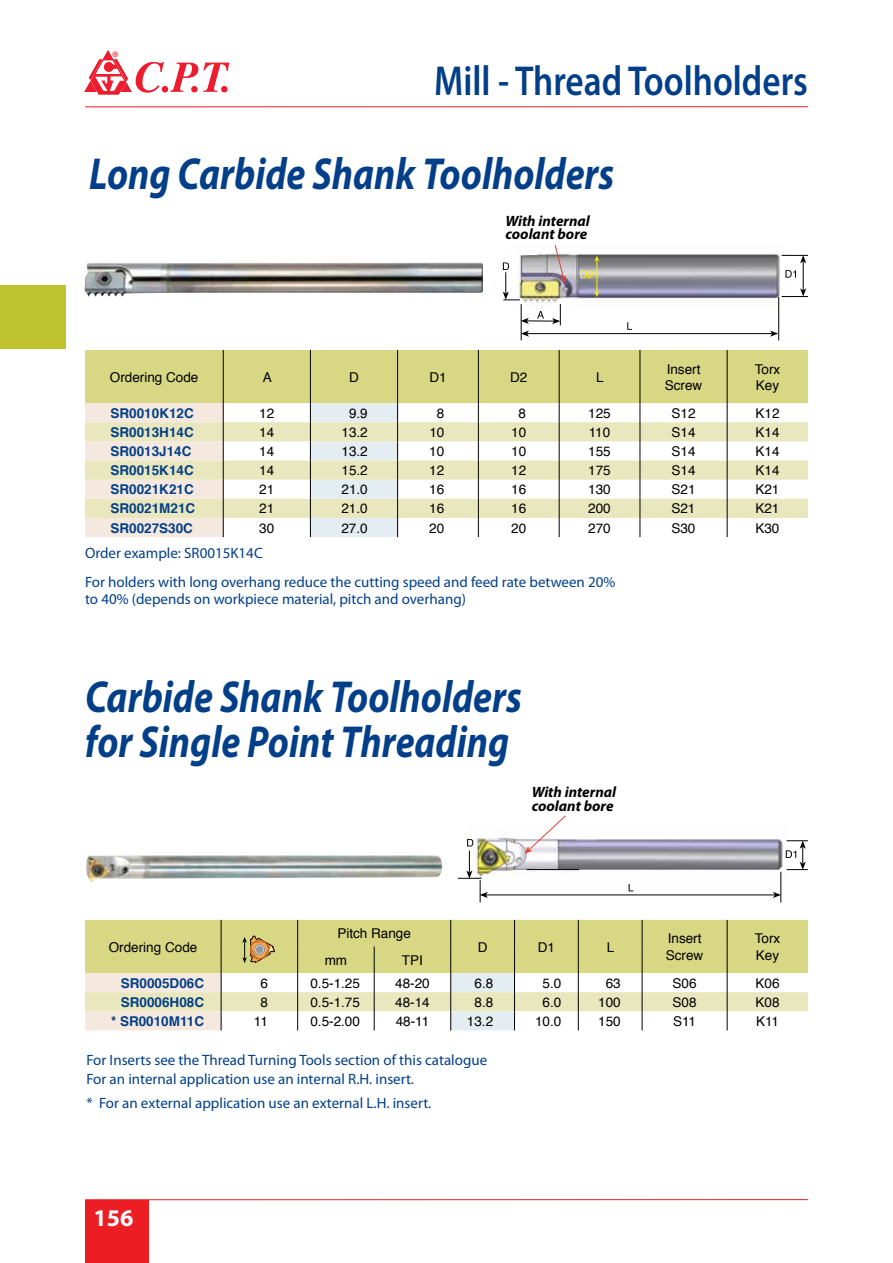
<style>
.page{position:relative;width:893px;height:1263px;background:#fff}
.page>*{position:absolute;margin:0;border:0;box-sizing:border-box;transform-origin:0 0}
.t1{font:italic 700 45px/45px "Myriad Pro";color:#023f88;scale:.84 1}
.t2{font:600 42px "Myriad Pro";color:#023f88;scale:.84 1}
.t3{font:700 24px "Myriad Pro";color:#fff}
.t4{font:15px/19.5px "Myriad Pro";color:#023f88}
.t5{font:italic 700 15px/13.5px "Myriad Pro";color:#000}
.t6{font:13.5px/16.2px "Helvetica";color:#000}
.t7{font:700 13.5px "Helvetica";color:#023f88}
.t8{font:500 10.5px "Win Soft Pro";color:#ed1d24}
</style>
<div class="page">
<div style="left:85px;top:1200px;width:64px;height:63px;background:#ed1d24"></div>
<hr style="left:85px;top:1199px;width:723px;height:1px;background:#ed1d24">
<svg style="left:85px;top:350px;width:723px;height:187px"></svg>
<svg style="left:85px;top:920px;width:723px;height:110px"></svg>
<img style="left:86px;top:855px;width:356px;height:27px">
<img style="left:566px;top:252px;width:219px;height:55px">
<img style="left:85px;top:262px;width:398px;height:35px">
<img style="left:476px;top:833px;width:314px;height:51px">
<svg style="left:524px;top:815px;width:42px;height:39px"></svg>
<svg style="left:786px;top:840px;width:22px;height:30px"></svg>
<hr style="left:527px;top:869px;width:52px;height:1px;background:#000">
<hr style="left:486px;top:895px;width:289px;height:1px;background:#000">
<svg style="left:458px;top:839px;width:30px;height:63px"></svg>
<svg style="left:773px;top:892px;width:8px;height:6px"></svg>
<hr style="left:781px;top:872px;width:1px;height:30px;background:#000">
<svg style="left:627px;top:322px;width:5px;height:8px"></svg>
<hr style="left:521px;top:304px;width:1px;height:36px;background:#000">
<hr style="left:527px;top:333px;width:245px;height:1px;background:#000">
<svg style="left:521px;top:331px;width:8px;height:6px"></svg>
<svg style="left:770px;top:331px;width:8px;height:6px"></svg>
<hr style="left:778px;top:297px;width:1px;height:43px;background:#000">
<svg style="left:782px;top:255px;width:26px;height:42px"></svg>
<img style="left:503px;top:245px;width:63px;height:80px">
<svg style="left:581px;top:271px;width:12px;height:7px"></svg>
<hr style="left:597px;top:260px;width:1px;height:33px;background:#fff200">
<svg style="left:595px;top:255px;width:4px;height:6px"></svg>
<svg style="left:595px;top:291px;width:4px;height:6px"></svg>
<hr style="left:85px;top:106px;width:723px;height:1px;background:#ed1d24">
<div style="left:0;top:285px;width:66px;height:64px;background:#c0c330"></div>
<svg style="left:85px;top:51px;width:144px;height:43px"></svg>
<p class="t8" style="left:112px;top:47px;width:8px">®</p>
<h2 class="t2" style="left:434px;top:54px;width:447px">Mill - Thread Toolholders</h2>
<h1 class="t1" style="left:89px;top:150px;width:627px">Long Carbide Shank Toolholders</h1>
<p class="t5" style="left:505px;top:213px;width:86px">With internal coolant bore</p>
<p class="t6" style="left:110px;top:369px;width:90px">Ordering Code</p>
<p class="t6" style="left:263px;top:369px;width:11px">A</p>
<p class="t6" style="left:349px;top:369px;width:11px">D</p>
<p class="t6" style="left:429px;top:369px;width:19px">D1</p>
<p class="t6" style="left:510px;top:369px;width:19px">D2</p>
<p class="t6" style="left:596px;top:369px;width:9px">L</p>
<p class="t6" style="left:665px;top:361px;width:39px">Insert<br>Screw</p>
<p class="t6" style="left:755px;top:361px;width:27px">Torx<br>Key</p>
<p class="t7" style="left:111px;top:402px;width:85px">SR0010K12C</p>
<p class="t6" style="left:259px;top:405px;width:17px">12</p>
<p class="t6" style="left:349px;top:405px;width:20px">9.9</p>
<p class="t6" style="left:437px;top:405px;width:9px">8</p>
<p class="t6" style="left:518px;top:405px;width:9px">8</p>
<p class="t6" style="left:588px;top:405px;width:24px">125</p>
<p class="t6" style="left:671px;top:405px;width:26px">S12</p>
<p class="t6" style="left:755px;top:405px;width:26px">K12</p>
<p class="t7" style="left:111px;top:421px;width:85px">SR0013H14C</p>
<p class="t6" style="left:259px;top:424px;width:17px">14</p>
<p class="t6" style="left:342px;top:424px;width:28px">13.2</p>
<p class="t6" style="left:429px;top:424px;width:17px">10</p>
<p class="t6" style="left:511px;top:424px;width:17px">10</p>
<p class="t6" style="left:589px;top:424px;width:23px">110</p>
<p class="t6" style="left:671px;top:424px;width:26px">S14</p>
<p class="t6" style="left:755px;top:424px;width:26px">K14</p>
<p class="t7" style="left:111px;top:440px;width:83px">SR0013J14C</p>
<p class="t6" style="left:259px;top:444px;width:17px">14</p>
<p class="t6" style="left:341px;top:444px;width:28px">13.2</p>
<p class="t6" style="left:429px;top:444px;width:17px">10</p>
<p class="t6" style="left:511px;top:444px;width:17px">10</p>
<p class="t6" style="left:588px;top:444px;width:24px">155</p>
<p class="t6" style="left:671px;top:444px;width:26px">S14</p>
<p class="t6" style="left:755px;top:444px;width:26px">K14</p>
<p class="t7" style="left:111px;top:459px;width:85px">SR0015K14C</p>
<p class="t6" style="left:259px;top:463px;width:17px">14</p>
<p class="t6" style="left:341px;top:463px;width:28px">15.2</p>
<p class="t6" style="left:429px;top:463px;width:17px">12</p>
<p class="t6" style="left:511px;top:463px;width:17px">12</p>
<p class="t6" style="left:588px;top:463px;width:24px">175</p>
<p class="t6" style="left:671px;top:463px;width:26px">S14</p>
<p class="t6" style="left:755px;top:463px;width:26px">K14</p>
<p class="t7" style="left:110px;top:479px;width:85px">SR0021K21C</p>
<p class="t6" style="left:259px;top:482px;width:17px">21</p>
<p class="t6" style="left:341px;top:482px;width:28px">21.0</p>
<p class="t6" style="left:429px;top:482px;width:17px">16</p>
<p class="t6" style="left:511px;top:482px;width:17px">16</p>
<p class="t6" style="left:588px;top:482px;width:24px">130</p>
<p class="t6" style="left:671px;top:482px;width:26px">S21</p>
<p class="t6" style="left:755px;top:482px;width:26px">K21</p>
<p class="t7" style="left:110px;top:498px;width:86px">SR0021M21C</p>
<p class="t6" style="left:259px;top:501px;width:17px">21</p>
<p class="t6" style="left:341px;top:501px;width:28px">21.0</p>
<p class="t6" style="left:429px;top:501px;width:17px">16</p>
<p class="t6" style="left:511px;top:501px;width:17px">16</p>
<p class="t6" style="left:588px;top:501px;width:24px">200</p>
<p class="t6" style="left:671px;top:501px;width:26px">S21</p>
<p class="t6" style="left:755px;top:501px;width:26px">K21</p>
<p class="t7" style="left:110px;top:517px;width:84px">SR0027S30C</p>
<p class="t6" style="left:259px;top:520px;width:17px">30</p>
<p class="t6" style="left:341px;top:520px;width:28px">27.0</p>
<p class="t6" style="left:429px;top:520px;width:17px">20</p>
<p class="t6" style="left:511px;top:520px;width:17px">20</p>
<p class="t6" style="left:588px;top:520px;width:24px">270</p>
<p class="t6" style="left:671px;top:520px;width:26px">S30</p>
<p class="t6" style="left:755px;top:520px;width:26px">K30</p>
<p class="t4" style="left:85px;top:543px;width:179px">Order example: SR0015K14C</p>
<p class="t4" style="left:85px;top:574px;width:532px;line-height:16.5px">For holders with long overhang reduce the cutting speed and feed rate between 20% to 40% (depends on workpiece material, pitch and overhang)</p>
<h1 class="t1" style="left:85px;top:673px;width:522px">Carbide Shank Toolholders for Single Point Threading</h1>
<p class="t5" style="left:532px;top:785px;width:86px">With internal coolant bore</p>
<p class="t6" style="left:109px;top:939px;width:90px">Ordering Code</p>
<p class="t6" style="left:337px;top:926px;width:75px">Pitch Range</p>
<p class="t6" style="left:478px;top:939px;width:11px">D</p>
<p class="t6" style="left:538px;top:939px;width:19px">D1</p>
<p class="t6" style="left:607px;top:939px;width:9px">L</p>
<p class="t6" style="left:666px;top:931px;width:39px">Insert<br>Screw</p>
<p class="t6" style="left:755px;top:931px;width:27px">Torx</p>
<p class="t6" style="left:325px;top:952px;width:24px">mm</p>
<p class="t6" style="left:756px;top:947px;width:25px">Key</p>
<p class="t6" style="left:402px;top:952px;width:23px">TPI</p>
<p class="t7" style="left:121px;top:972px;width:85px">SR0005D06C</p>
<p class="t6" style="left:260px;top:975px;width:9px">6</p>
<p class="t6" style="left:310px;top:975px;width:51px">0.5-1.25</p>
<p class="t6" style="left:395px;top:975px;width:36px">48-20</p>
<p class="t6" style="left:474px;top:975px;width:20px">6.8</p>
<p class="t6" style="left:542px;top:975px;width:20px">5.0</p>
<p class="t6" style="left:606px;top:975px;width:17px">63</p>
<p class="t6" style="left:673px;top:975px;width:26px">S06</p>
<p class="t6" style="left:755px;top:975px;width:26px">K06</p>
<p class="t7" style="left:121px;top:991px;width:85px">SR0006H08C</p>
<p class="t6" style="left:260px;top:994px;width:9px">8</p>
<p class="t6" style="left:310px;top:994px;width:51px">0.5-1.75</p>
<p class="t6" style="left:395px;top:994px;width:36px">48-14</p>
<p class="t6" style="left:474px;top:994px;width:20px">8.8</p>
<p class="t6" style="left:542px;top:994px;width:20px">6.0</p>
<p class="t6" style="left:598px;top:994px;width:24px">100</p>
<p class="t6" style="left:673px;top:994px;width:26px">S08</p>
<p class="t6" style="left:755px;top:994px;width:26px">K08</p>
<p class="t7" style="left:111px;top:1010px;width:95px">* SR0010M11C</p>
<p class="t6" style="left:254px;top:1013px;width:16px">11</p>
<p class="t6" style="left:310px;top:1013px;width:51px">0.5-2.00</p>
<p class="t6" style="left:396px;top:1013px;width:35px">48-11</p>
<p class="t6" style="left:467px;top:1013px;width:28px">13.2</p>
<p class="t6" style="left:535px;top:1013px;width:28px">10.0</p>
<p class="t6" style="left:598px;top:1013px;width:24px">150</p>
<p class="t6" style="left:673px;top:1013px;width:25px">S11</p>
<p class="t6" style="left:756px;top:1013px;width:25px">K11</p>
<p class="t4" style="left:86px;top:1050px;width:402px">For Inserts see the Thread Turning Tools section of this catalogue<br>For an internal application use an internal R.H. insert.</p>
<p class="t4" style="left:86px;top:1093px;width:346px">* For an external application use an external L.H. insert.</p>
<h3 class="t3" style="left:94px;top:1202px;width:41px">156</h3>
</div>
